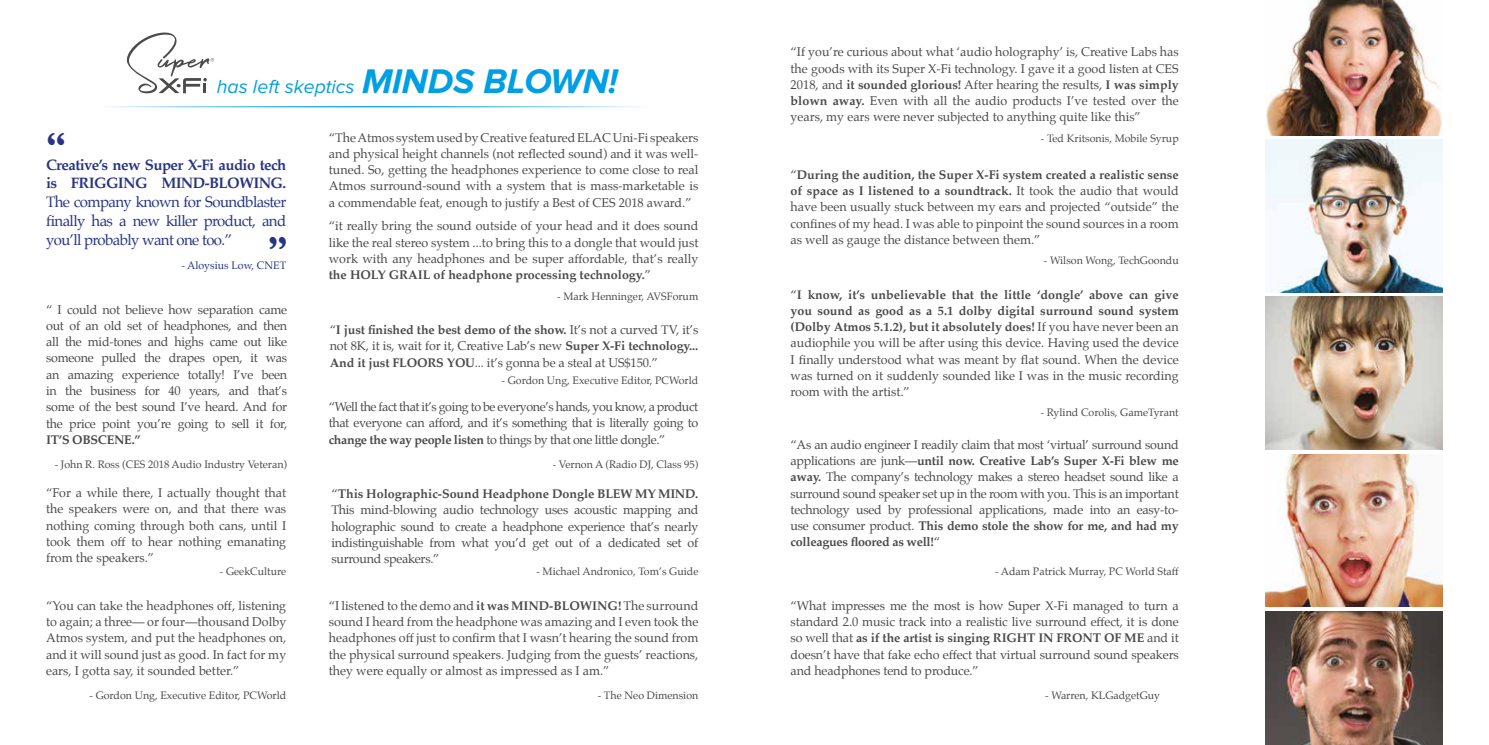
<style>
.page{position:relative;width:1489px;height:745px;background:#fff}
.page>*{position:absolute;margin:0;border:0;box-sizing:border-box;transform-origin:0 0}
.t1{font:700 39.25px "Garamond";color:#283583}
.t2{font:italic 19.5px "Proxima Nova";color:#009fe3}
.t3{font:15px/18.8px "Palatino";letter-spacing:-.04em;color:#283583;text-align:justify}
.t4{font:700 15px/18.8px "Palatino";letter-spacing:-.04em;color:#283583}
.t5{font:12.5px/16.2px "Palatino";color:#4a4a49;text-align:justify}
.t6{font:700 12.5px/16.2px "Palatino";color:#4a4a49;text-align:justify}
.t7{font:700 12.5px "Palatino";letter-spacing:-.02em;color:#4a4a49}
.t8{font:10.62px "Palatino";color:#4a4a49}
.t9{font:10.62px "Palatino";color:#283583}
.s1{font-weight:700;font-size:35.38px}
.s2{font-weight:400}
.s3{font-weight:700}
</style>
<div class="page">
<img style="left:1265px;top:0;width:177px;height:135px">
<img style="left:1265px;top:454px;width:177px;height:152px">
<img style="left:1265px;top:611px;width:177px;height:133px">
<img style="left:1265px;top:297px;width:177px;height:152px">
<img style="left:1265px;top:139px;width:177px;height:153px">
<hr style="left:96px;top:106px;width:552px;height:1px;background:#009fe3">
<svg style="left:126px;top:33px;width:88px;height:60px"></svg>
<h2 class="t2" style="left:217px;top:78px;width:402px">has left skeptics <span class="s1">MINDS BLOWN!</span></h2>
<h1 class="t1" style="left:46px;top:122px;width:21px">“</h1>
<p class="t4" style="left:46px;top:155px;width:242px">Creative’s new Super X-Fi audio tech is frigging</p>
<p class="t4" style="left:161px;top:173px;width:12px">mind</p>
<p class="t4" style="left:205px;top:173px;width:16px">-blowing</p>
<p class="t4" style="left:282px;top:173px;width:5px">.</p>
<p class="t3" style="left:46px;top:192px;width:242px">The company known for Soundblaster finally has a new killer product, and you’ll probably want one too.”</p>
<h1 class="t1" style="left:288px;top:259px;width:21px;rotate:-180deg">“</h1>
<p class="t9" style="left:181px;top:256px;width:106px">- Aloysius Low, CNET</p>
<p class="t5" style="left:46px;top:301px;width:242px">“ I could not believe how separation came out of an old set of headphones, and then all the mid-tones and highs came out like someone pulled the drapes open, it was an amazing experience totally! I’ve been in the business for 40 years, and that’s some of the best sound I’ve heard. And for the price point you’re going to sell it for,</p>
<p class="t7" style="left:46px;top:428px;width:96px">IT’S OBSCENE.”</p>
<p class="t8" style="left:55px;top:455px;width:234px">- John R. Ross (CES 2018 Audio Industry Veteran)</p>
<p class="t5" style="left:329px;top:129px;width:371px">“The Atmos system used by Creative featured ELAC Uni-Fi speakers and physical height channels (not reflected sound) and it was well&shy;tuned. So, getting the headphones experience to come close to real Atmos surround-sound with a system that is mass-marketable is a commendable feat, enough to justify a Best of CES 2018 award.”</p>
<p class="t5" style="left:329px;top:218px;width:371px">“it really bring the sound outside of your head and it does sound like the real stereo system ...to bring this to a dongle that would just work with any headphones and be super affordable, that’s really</p>
<p class="t6" style="left:329px;top:266px;width:31px">the holy</p>
<p class="t6" style="left:389px;top:266px;width:10px">grail</p>
<p class="t6" style="left:433px;top:266px;width:219px">of headphone processing technology.<span class="s2">”</span></p>
<p class="t8" style="left:557px;top:287px;width:143px">- Mark Henninger, AVSForum</p>
<p class="t6" style="left:330px;top:321px;width:370px"><span class="s2">“</span>I just finished the best demo of the show. <span class="s2">It’s not a curved TV, it’s not 8K, it is, wait for it, Creative Lab’s new</span> Super X-Fi technology...<br>And it just floors</p>
<p class="t6" style="left:447px;top:353px;width:11px">you</p>
<p class="t5" style="left:475px;top:354px;width:185px">... it’s gonna be a steal at US$150.”</p>
<p class="t8" style="left:501px;top:371px;width:198px">- Gordon Ung, Executive Editor, PCWorld</p>
<p class="t5" style="left:329px;top:398px;width:371px">“Well the fact that it’s going to be everyone’s hands, you know, a product that everyone can afford, and it’s something that is literally going to <span class="s3">change the way people listen</span> to things by that one little dongle.”</p>
<p class="t8" style="left:552px;top:455px;width:147px">- Vernon A (Radio DJ, Class 95)</p>
<p class="t5" style="left:46px;top:484px;width:242px">“For a while there, I actually thought that the speakers were on, and that there was nothing coming through both cans, until I took them off to hear nothing emanating from the speakers.”</p>
<p class="t5" style="left:46px;top:597px;width:242px">“You can take the headphones off, listening to again; a three— or four—thousand Dolby Atmos system, and put the headphones on, and it will sound just as good. In fact for my ears, I gotta say, it sounded better.”</p>
<p class="t6" style="left:331px;top:485px;width:284px"><span class="s2">“</span>This Holographic-Sound Headphone Dongle Blew</p>
<p class="t6" style="left:635px;top:485px;width:45px">My Mind</p>
<p class="t6" style="left:695px;top:485px;width:5px">.</p>
<p class="t5" style="left:331px;top:501px;width:368px">This mind-blowing audio technology uses acoustic mapping and holographic sound to create a headphone experience that’s nearly indistinguishable from what you’d get out of a dedicated set of surround speakers.”</p>
<p class="t8" style="left:220px;top:562px;width:68px">- GeekCulture</p>
<p class="t8" style="left:536px;top:562px;width:163px">- Michael Andronico, Tom’s Guide</p>
<p class="t5" style="left:329px;top:597px;width:371px;text-indent:289px"><span class="s3">!</span> The surround sound I heard from the headphone was amazing and I even took the headphones off just to confirm that I wasn’t hearing the sound from the physical surround speakers. Judging from the guests’ reactions, they were equally or almost as impressed as I am.”</p>
<p class="t5" style="left:329px;top:597px;width:193px">“I listened to the demo and <span class="s3">it was mind</span></p>
<p class="t6" style="left:549px;top:596px;width:15px">-blowing</p>
<p class="t5" style="left:790px;top:44px;width:390px">“If you’re curious about what ‘audio holography’ is, Creative Labs has the goods with its Super X-Fi technology. I gave it a good listen at CES 2018, and <span class="s3">it sounded glorious!</span> After hearing the results, <span class="s3">I was simply blown away.</span> Even with all the audio products I’ve tested over the years, my ears were never subjected to anything quite like this”</p>
<p class="t8" style="left:1040px;top:129px;width:139px">- Ted Kritsonis, Mobile Syrup</p>
<p class="t5" style="left:790px;top:166px;width:390px">“<span class="s3">During the audition, the Super X-Fi system created a realistic sense of space as I listened to a soundtrack.</span> It took the audio that would have been usually stuck between my ears and projected “outside” the confines of my head. I was able to pinpoint the sound sources in a room as well as gauge the distance between them.”</p>
<p class="t8" style="left:1043px;top:251px;width:136px">- Wilson Wong, TechGoondu</p>
<p class="t5" style="left:790px;top:286px;width:390px">“<span class="s3">I know, it’s unbelievable that the little ‘dongle’ above can give you sound as good as a 5.1 dolby digital surround sound system (Dolby Atmos 5.1.2), but it absolutely does!</span> If you have never been an audiophile you will be after using this device. Having used the device I finally understood what was meant by flat sound. When the device was turned on it suddenly sounded like I was in the music recording room with the artist.”</p>
<p class="t8" style="left:1040px;top:403px;width:139px">- Rylind Corolis, GameTyrant</p>
<p class="t5" style="left:790px;top:436px;width:390px">“As an audio engineer I readily claim that most ‘virtual’ surround sound applications are junk—<span class="s3">until now. Creative Lab’s Super X-Fi blew me away.</span> The company’s technology makes a stereo headset sound like a surround sound speaker set up in the room with you. This is an important technology used by professional applications, made into an easy-to&shy;use consumer product. <span class="s3">This demo stole the show for me, and had my colleagues floored as well!</span>“</p>
<p class="t8" style="left:995px;top:562px;width:185px">- Adam Patrick Murray, PC World Staff</p>
<p class="t5" style="left:790px;top:597px;width:390px">“What impresses me the most is how Super X-Fi managed to turn a standard 2.0 music track into a realistic live surround effect, it is done so well that <span class="s3">as if the artist is singing right</span></p>
<p class="t5" style="left:790px;top:629px;width:389px;text-indent:313px"><span class="s3">of me</span> and it doesn’t have that fake echo effect that virtual surround sound speakers and headphones tend to produce.”</p>
<p class="t6" style="left:1038px;top:629px;width:28px">in front</p>
<p class="t8" style="left:89px;top:686px;width:198px">- Gordon Ung, Executive Editor, PCWorld</p>
<p class="t8" style="left:597px;top:686px;width:102px">- The Neo Dimension</p>
<p class="t8" style="left:1045px;top:686px;width:116px">- Warren, KLGadgetGuy</p>
</div>
